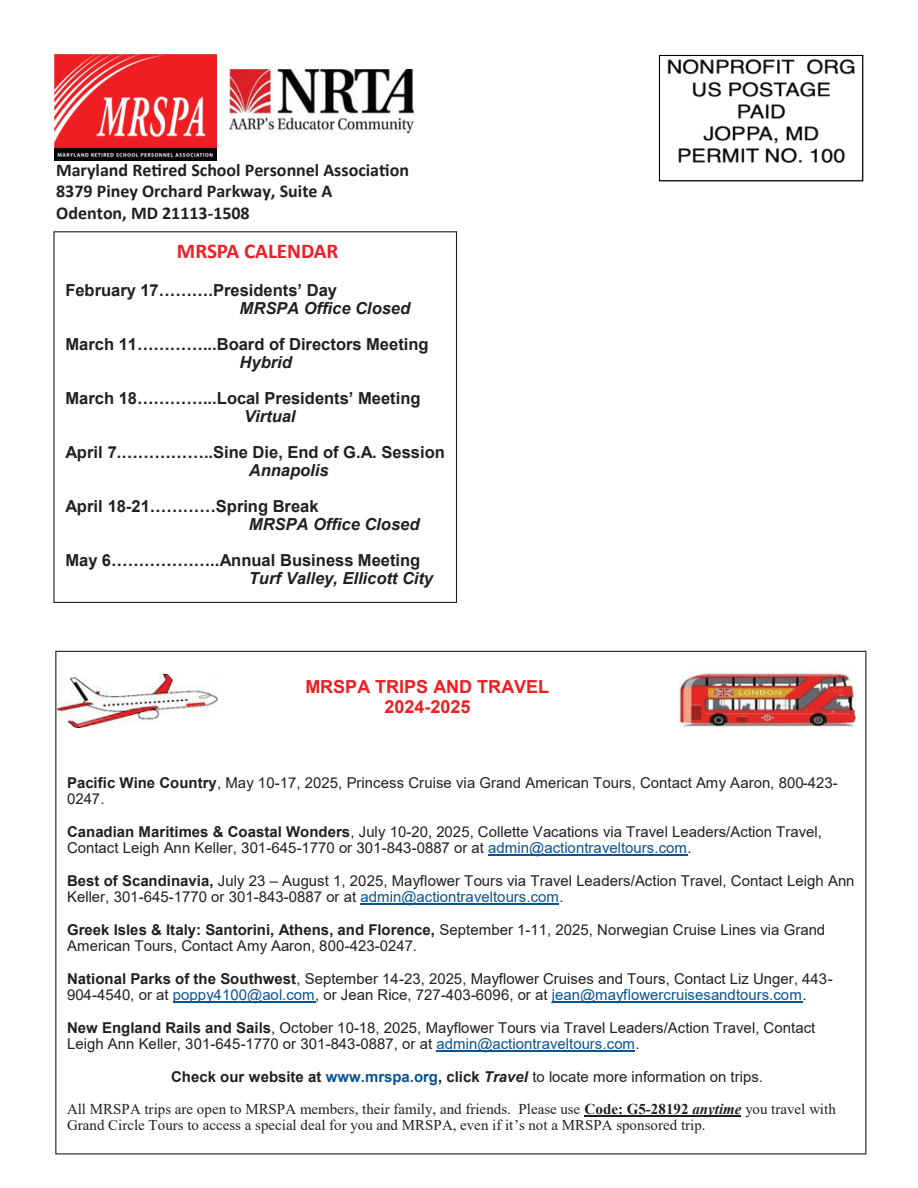
<style>
.page{position:relative;width:918px;height:1188px;background:#fff}
.page>*{position:absolute;margin:0;border:0;box-sizing:border-box;transform-origin:0 0}
.t1{font:700 21px "Calibri";color:#ee1f23}
.t2{font:700 18px/21.9px "Calibri";color:#231f20}
.t3{font:700 18px/19.6px "Arial";color:#ee1f23;text-align:center}
.t4{font:700 16.5px "Arial";color:#231f20}
.t5{font:italic 700 16.5px "Arial";color:#231f20}
.t6{font:15px/16.4px "Arial";color:#231f20}
.t7{font:15px/15.9px "Times New Roman";color:#231f20}
.s1{font-weight:700}
.s2{color:#095396}
.s3{font-weight:700;color:#095396}
.s4{font-weight:700;font-style:italic}
</style>
<div class="page">
<img style="left:658px;top:54px;width:206px;height:127px">
<img style="left:54px;top:54px;width:163px;height:107px">
<img style="left:229px;top:69px;width:185px;height:64px">
<div style="left:53px;top:231px;width:404px;height:372px;border:1px solid #231f20"></div>
<hr style="left:488px;top:855px;width:199px;height:1px;background:#095396">
<hr style="left:361px;top:904px;width:198px;height:1px;background:#095396">
<hr style="left:173px;top:1002px;width:142px;height:1px;background:#095396">
<hr style="left:552px;top:1002px;width:250px;height:1px;background:#095396">
<hr style="left:436px;top:1051px;width:199px;height:1px;background:#095396">
<hr style="left:584px;top:1115px;width:157px;height:2px;background:#231f20">
<img style="left:58px;top:672px;width:797px;height:56px">
<p class="t2" style="left:56px;top:158px;width:354px">Maryland Retired School Personnel Association<br>8379 Piney Orchard Parkway, Suite A<br>Odenton, MD 21113-1508</p>
<h1 class="t1" style="left:177px;top:237px;width:163px">MRSPA CALENDAR</h1>
<p class="t4" style="left:65px;top:279px;width:273px">February 17……….Presidents’ Day</p>
<p class="t5" style="left:240px;top:297px;width:172px">MRSPA Office Closed</p>
<p class="t4" style="left:65px;top:333px;width:365px">March 11…………...Board of Directors Meeting</p>
<p class="t5" style="left:240px;top:351px;width:54px">Hybrid</p>
<p class="t4" style="left:65px;top:386px;width:357px">March 18…………...Local Presidents’ Meeting</p>
<p class="t5" style="left:244px;top:405px;width:53px">Virtual</p>
<p class="t4" style="left:65px;top:440px;width:381px">April 7.……………..Sine Die, End of G.A. Session</p>
<p class="t5" style="left:249px;top:459px;width:81px">Annapolis</p>
<p class="t4" style="left:65px;top:494px;width:255px">April 18-21…………Spring Break</p>
<p class="t5" style="left:249px;top:513px;width:172px">MRSPA Office Closed</p>
<p class="t4" style="left:65px;top:548px;width:357px">May 6………………..Annual Business Meeting</p>
<p class="t5" style="left:249px;top:567px;width:186px">Turf Valley, Ellicott City</p>
<p class="t3" style="left:305px;top:677px;width:245px">MRSPA TRIPS AND TRAVEL<br>2024-2025</p>
<p class="t6" style="left:67px;top:774px;width:772px"><span class="s1">Pacific Wine Country</span>, May 10-17, 2025, Princess Cruise via Grand American Tours, Contact Amy Aaron, 800-423-<br>0247.</p>
<p class="t6" style="left:67px;top:823px;width:756px"><span class="s1">Canadian Maritimes &amp; Coastal Wonders</span>, July 10-20, 2025, Collette Vacations via Travel Leaders/Action Travel,<br>Contact Leigh Ann Keller, 301-645-1770 or 301-843-0887 or at <span class="s2">admin@actiontraveltours.com</span>.</p>
<p class="t6" style="left:67px;top:872px;width:789px"><span class="s1">Best of Scandinavia,</span> July 23 – August 1, 2025, Mayflower Tours via Travel Leaders/Action Travel, Contact Leigh Ann<br>Keller, 301-645-1770 or 301-843-0887 or at <span class="s2">admin@actiontraveltours.com</span>.</p>
<p class="t6" style="left:67px;top:921px;width:760px"><span class="s1">Greek Isles &amp; Italy: Santorini, Athens, and Florence,</span> September 1-11, 2025, Norwegian Cruise Lines via Grand<br>American Tours, Contact Amy Aaron, 800-423-0247.</p>
<p class="t6" style="left:67px;top:970px;width:767px"><span class="s1">National Parks of the Southwest</span>, September 14-23, 2025, Mayflower Cruises and Tours, Contact Liz Unger, 443-<br>904-4540, or at <span class="s2">poppy4100@aol.com</span>, or Jean Rice, 727-403-6096, or at <span class="s2">jean@mayflowercruisesandtours.com</span>.</p>
<p class="t6" style="left:67px;top:1019px;width:750px"><span class="s1">New England Rails and Sails</span>, October 10-18, 2025, Mayflower Tours via Travel Leaders/Action Travel, Contact<br>Leigh Ann Keller, 301-645-1770 or 301-843-0887, or at <span class="s2">admin@actiontraveltours.com</span>.</p>
<p class="t6" style="left:171px;top:1068px;width:593px"><span class="s1">Check our website at</span> <span class="s3">www.mrspa.org</span><span class="s1">, click</span> <span class="s4">Travel</span> to locate more information on trips.</p>
<p class="t7" style="left:67px;top:1100px;width:770px">All MRSPA trips are open to MRSPA members, their family, and friends. Please use <span class="s1">Code: G5-28192</span> <span class="s4">anytime</span> you travel with<br>Grand Circle Tours to access a special deal for you and MRSPA, even if it’s not a MRSPA sponsored trip.</p>
</div>
